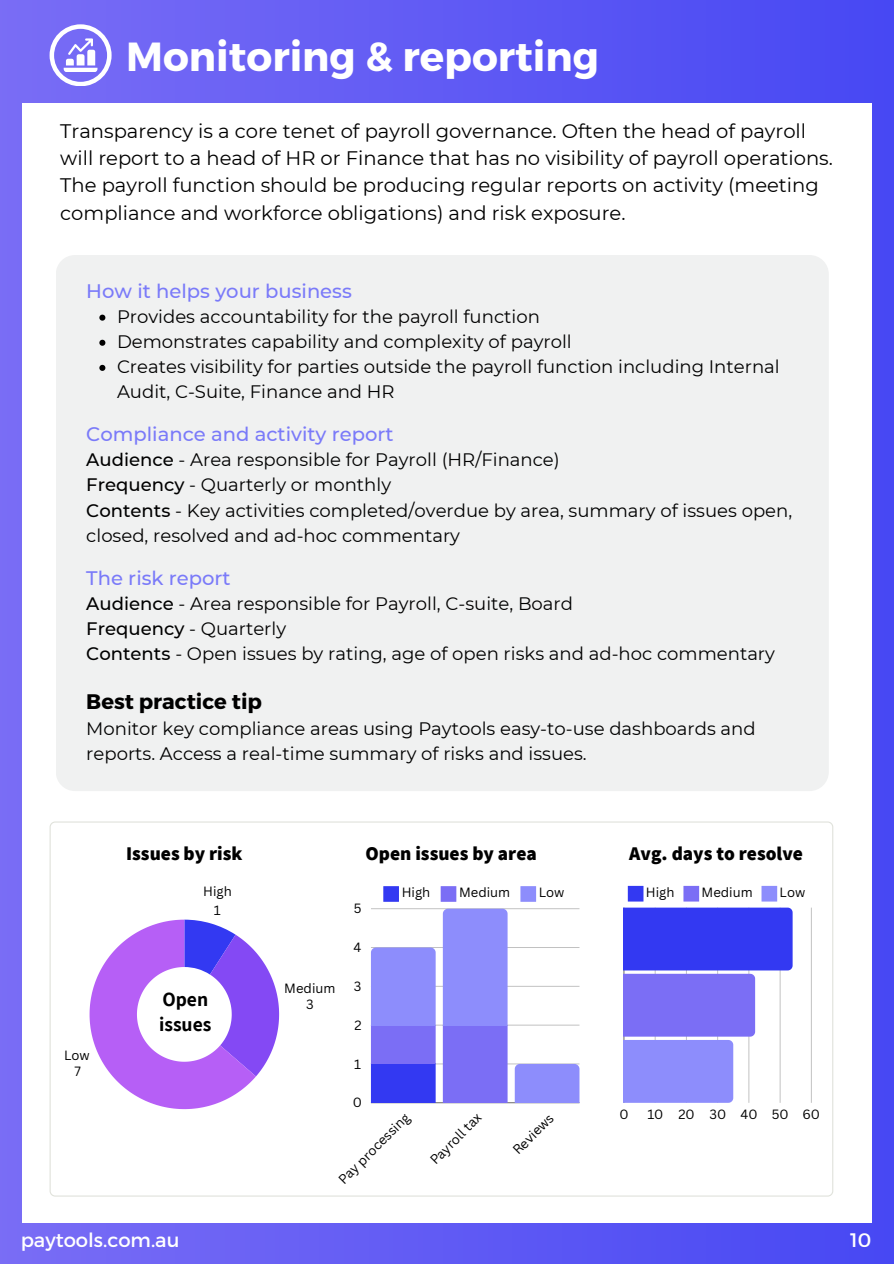
<style>
.page{position:relative;width:894px;height:1264px;background:#fff}
.page>*{position:absolute;margin:0;border:0;box-sizing:border-box;transform-origin:0 0}
.t1{font:700 40.5px "Montserrat";color:#fff}
.t2{font:700 21px "Montserrat";color:#000}
.t3{font:700 19.65px/24.5px "Assistant";color:#000}
.t4{font:19.5px/27px "Montserrat";color:#000}
.t5{font:500 19.5px "Montserrat";color:#7a7af9}
.t6{font:19.5px "Montserrat";color:#fff}
.t7{font:800 19.35px "Assistant";color:#000}
.t8{font:18px/25px "Montserrat";color:#000}
.t9{font:13.05px/15.8px "Canva Sans";color:#000;text-align:center}
.s1{font-weight:500}
</style>
<div class="page">
<div style="left:0;top:0;width:893px;height:1263px;background:linear-gradient(to right,#7c6ff5,#494af3)"></div>
<div style="left:22px;top:103px;width:849px;height:1119px;background:#fff"></div>
<div style="left:56px;top:255px;width:772px;height:536px;background:#f0f1f1;border-radius:19px"></div>
<svg style="left:99px;top:314px;width:6px;height:7px"></svg>
<svg style="left:99px;top:340px;width:6px;height:6px"></svg>
<svg style="left:99px;top:365px;width:6px;height:6px"></svg>
<svg style="left:50px;top:821px;width:783px;height:375px"></svg>
<div style="left:383px;top:886px;width:16px;height:15px;background:#3339f2"></div>
<div style="left:440px;top:886px;width:16px;height:15px;background:#7b6ef5"></div>
<div style="left:520px;top:886px;width:16px;height:15px;background:#8d8dfc"></div>
<hr style="left:371px;top:1063px;width:208px;height:1px;background:#000">
<hr style="left:371px;top:1024px;width:208px;height:1px;background:#000">
<hr style="left:371px;top:986px;width:208px;height:1px;background:#000">
<hr style="left:371px;top:947px;width:208px;height:1px;background:#000">
<hr style="left:371px;top:908px;width:208px;height:1px;background:#000">
<hr style="left:371px;top:1102px;width:208px;height:1px;background:#000">
<svg style="left:371px;top:947px;width:64px;height:155px;background:#7271f7"></svg>
<svg style="left:442px;top:908px;width:65px;height:194px;background:#8782f9"></svg>
<div style="left:514px;top:1063px;width:65px;height:39px;background:#8d8dfc"></div>
<div style="left:627px;top:885px;width:16px;height:16px;background:#3339f2"></div>
<div style="left:683px;top:885px;width:16px;height:16px;background:#7b6ef5"></div>
<div style="left:761px;top:885px;width:16px;height:16px;background:#8d8dfc"></div>
<hr style="left:810px;top:907px;width:1px;height:195px;background:#000">
<svg style="left:623px;top:907px;width:169px;height:195px"></svg>
<svg style="left:50px;top:24px;width:61px;height:62px"></svg>
<h1 class="t1" style="left:126px;top:30px;width:474px">Monitoring &amp; reporting</h1>
<p class="t4" style="left:60px;top:118px;width:774px">Transparency is a core tenet of payroll governance. Often the head of payroll will report to a head of HR or Finance that has no visibility of payroll operations.<br>The payroll function should be producing regular reports on activity (meeting compliance and workforce obligations) and risk exposure.</p>
<p class="t5" style="left:86px;top:279px;width:267px">How it helps your business</p>
<p class="t8" style="left:117px;top:304px;width:664px">Provides accountability for the payroll function<br>Demonstrates capability and complexity of payroll<br>Creates visibility for parties outside the payroll function including Internal Audit, C-Suite, Finance and HR</p>
<p class="t5" style="left:86px;top:422px;width:309px">Compliance and activity report</p>
<p class="t8" style="left:86px;top:447px;width:707px"><span class="s1">Audience</span> - Area responsible for Payroll (HR/Finance)<br><span class="s1">Frequency</span> - Quarterly or monthly<br><span class="s1">Contents</span> - Key activities completed/overdue by area, summary of issues open, closed, resolved and ad-hoc commentary</p>
<p class="t5" style="left:86px;top:566px;width:146px">The risk report</p>
<p class="t8" style="left:86px;top:591px;width:690px"><span class="s1">Audience</span> - Area responsible for Payroll, C-suite, Board<br><span class="s1">Frequency</span> - Quarterly<br><span class="s1">Contents</span> - Open issues by rating, age of open risks and ad-hoc commentary</p>
<p class="t2" style="left:86px;top:688px;width:177px">Best practice tip</p>
<p class="t8" style="left:86px;top:715px;width:670px">Monitor key compliance areas using Paytools easy-to-use dashboards and reports. Access a real-time summary of risks and issues.</p>
<p class="t9" style="left:64px;top:1047px;width:27px">Low<br>7</p>
<p class="t7" style="left:126px;top:840px;width:118px">Issues by risk</p>
<p class="t9" style="left:203px;top:882px;width:30px;line-height:18.6px">High<br>1</p>
<p class="t3" style="left:159px;top:987px;width:54px">Open issues</p>
<p class="t7" style="left:365px;top:840px;width:173px">Open issues by area</p>
<p class="t9" style="left:401px;top:884px;width:30px">High</p>
<p class="t9" style="left:459px;top:884px;width:53px">Medium</p>
<p class="t9" style="left:538px;top:884px;width:27px">Low</p>
<p class="t9" style="left:354px;top:900px;width:9px">5</p>
<p class="t9" style="left:284px;top:980px;width:53px">Medium<br>3</p>
<p class="t9" style="left:353px;top:939px;width:9px">4</p>
<p class="t9" style="left:354px;top:978px;width:9px">3</p>
<p class="t9" style="left:354px;top:1016px;width:9px">2</p>
<p class="t9" style="left:354px;top:1055px;width:8px">1</p>
<p class="t9" style="left:353px;top:1094px;width:11px">0</p>
<p class="t9" style="left:335px;top:1175px;width:96px;rotate:-45deg">Pay processing</p>
<p class="t9" style="left:426px;top:1156px;width:68px;rotate:-45deg">Payrol tax</p>
<p class="t9" style="left:509px;top:1146px;width:53px;rotate:-45deg">Reviews</p>
<p class="t7" style="left:629px;top:840px;width:175px">Avg. days to resolve</p>
<p class="t9" style="left:645px;top:884px;width:30px">High</p>
<p class="t9" style="left:701px;top:884px;width:53px">Medium</p>
<p class="t9" style="left:779px;top:884px;width:27px">Low</p>
<p class="t9" style="left:619px;top:1106px;width:11px">0</p>
<p class="t9" style="left:647px;top:1106px;width:174px">10 20 30 40 50 60</p>
<p class="t6" style="left:21px;top:1227px;width:160px">paytools.com.au</p>
<p class="t6" style="left:849px;top:1227px;width:23px">10</p>
</div>
